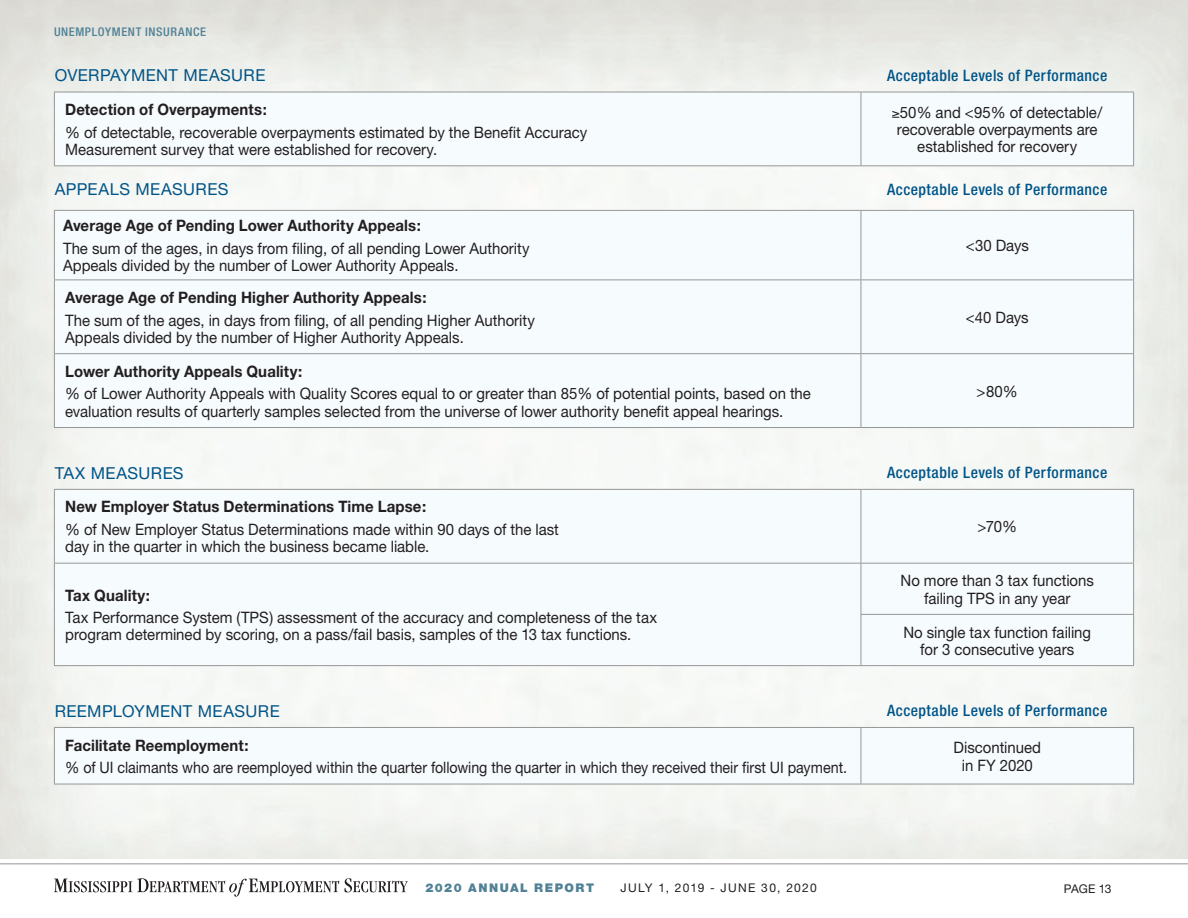
<style>
.page{position:relative;width:1188px;height:918px;background:#fff}
.page>*{position:absolute;margin:0;border:0;box-sizing:border-box;transform-origin:0 0}
.UI_AndOtherSubsInsid{font:16.5px "Helvetica Neue";letter-spacing:.025em;color:#005487}
.TableTextRev2014{font:15.75px/17.2px "Helvetica Neue";color:#231f20;scale:.95 1}
.TableTextRev2014-2{font:700 15.75px "Helvetica Neue";letter-spacing:.01em;color:#231f20;scale:.95 1}
.Ui_AndOtherCondensed{font:500 condensed 15.75px "Helvetica Neue";letter-spacing:.03em;color:#005487}
.TableTextRev2014-3{font:15.75px "Helvetica Neue";color:#231f20;scale:.91 1}
.t1{font:12px "Helvetica Neue";letter-spacing:.1em;color:#231f20}
.NewLittleEyebrows{font:500 condensed 12px "Helvetica Neue";letter-spacing:.05em;color:#508195}
.t2{font:900 12px "Helvetica Neue";letter-spacing:.125em;color:#508195}
</style>
<div class="page">
<div style="left:55px;top:93px;width:1078px;height:72px;background:#f6fbfe"></div>
<hr style="left:54px;top:92px;width:1px;height:73px;background:#969696">
<hr style="left:861px;top:92px;width:1px;height:73px;background:#969696">
<hr style="left:1133px;top:92px;width:1px;height:73px;background:#969696">
<hr style="left:54px;top:165px;width:807px;height:1px;background:#969696">
<hr style="left:861px;top:165px;width:273px;height:1px;background:#969696">
<hr style="left:54px;top:92px;width:807px;height:1px;background:#969696">
<hr style="left:861px;top:92px;width:273px;height:1px;background:#969696">
<div style="left:55px;top:211px;width:1078px;height:216px;background:#f6fbfe"></div>
<hr style="left:54px;top:210px;width:807px;height:1px;background:#969696">
<hr style="left:861px;top:210px;width:273px;height:1px;background:#969696">
<hr style="left:54px;top:211px;width:1px;height:69px;background:#969696">
<hr style="left:861px;top:211px;width:1px;height:69px;background:#969696">
<hr style="left:1133px;top:211px;width:1px;height:69px;background:#969696">
<hr style="left:54px;top:280px;width:807px;height:1px;background:#969696">
<hr style="left:54px;top:280px;width:1px;height:73px;background:#969696">
<hr style="left:861px;top:280px;width:273px;height:1px;background:#969696">
<hr style="left:861px;top:280px;width:1px;height:73px;background:#969696">
<hr style="left:1133px;top:280px;width:1px;height:73px;background:#969696">
<hr style="left:54px;top:353px;width:807px;height:1px;background:#969696">
<hr style="left:54px;top:354px;width:1px;height:73px;background:#969696">
<hr style="left:861px;top:353px;width:273px;height:1px;background:#969696">
<hr style="left:861px;top:354px;width:1px;height:73px;background:#969696">
<hr style="left:1133px;top:354px;width:1px;height:73px;background:#969696">
<hr style="left:54px;top:427px;width:807px;height:1px;background:#969696">
<hr style="left:861px;top:427px;width:273px;height:1px;background:#969696">
<div style="left:55px;top:490px;width:1078px;height:175px;background:#f6fbfe"></div>
<hr style="left:54px;top:489px;width:807px;height:1px;background:#969696">
<hr style="left:861px;top:489px;width:273px;height:1px;background:#969696">
<hr style="left:54px;top:490px;width:1px;height:73px;background:#969696">
<hr style="left:861px;top:490px;width:1px;height:73px;background:#969696">
<hr style="left:1133px;top:490px;width:1px;height:73px;background:#969696">
<hr style="left:54px;top:563px;width:807px;height:1px;background:#969696">
<hr style="left:54px;top:564px;width:1px;height:50px;background:#969696">
<hr style="left:861px;top:563px;width:273px;height:1px;background:#969696">
<hr style="left:861px;top:564px;width:1px;height:50px;background:#969696">
<hr style="left:1133px;top:564px;width:1px;height:50px;background:#969696">
<hr style="left:54px;top:614px;width:1px;height:51px;background:#969696">
<hr style="left:861px;top:614px;width:273px;height:1px;background:#969696">
<hr style="left:861px;top:615px;width:1px;height:50px;background:#969696">
<hr style="left:1133px;top:615px;width:1px;height:50px;background:#969696">
<hr style="left:54px;top:665px;width:807px;height:1px;background:#969696">
<hr style="left:861px;top:665px;width:273px;height:1px;background:#969696">
<div style="left:55px;top:728px;width:1078px;height:56px;background:#f6fbfe"></div>
<hr style="left:54px;top:727px;width:807px;height:1px;background:#969696">
<hr style="left:861px;top:727px;width:273px;height:1px;background:#969696">
<hr style="left:54px;top:728px;width:1px;height:56px;background:#969696">
<hr style="left:861px;top:728px;width:1px;height:56px;background:#969696">
<hr style="left:1133px;top:728px;width:1px;height:56px;background:#969696">
<hr style="left:54px;top:784px;width:807px;height:1px;background:#969696">
<hr style="left:861px;top:784px;width:273px;height:1px;background:#969696">
<svg style="left:54px;top:878px;width:285px;height:19px"></svg>
<svg style="left:345px;top:878px;width:63px;height:14px"></svg>
<hr style="left:0;top:863px;width:1188px;height:1px;background:#969696">
<p class="NewLittleEyebrows" style="left:54px;top:25px;width:154px">UNEMPLOYMENT INSURANCE</p>
<p class="UI_AndOtherSubsInsid" style="left:55px;top:66px;width:212px">OVERPAYMENT MEASURE</p>
<p class="Ui_AndOtherCondensed" style="left:887px;top:66px;width:222px">Acceptable Levels of Performance</p>
<p class="TableTextRev2014-2" style="left:65px;top:100px;width:214px">Detection of Overpayments:</p>
<p class="TableTextRev2014" style="left:65px;top:123px;width:551px">% of detectable, recoverable overpayments estimated by the Benefit Accuracy<br>Measurement survey that were established for recovery.</p>
<p class="TableTextRev2014" style="left:892px;top:103px;width:223px;text-align:center">≥50% and &lt;95% of detectable/ recoverable overpayments are established for recovery</p>
<p class="UI_AndOtherSubsInsid" style="left:55px;top:180px;width:175px">APPEALS MEASURES</p>
<p class="Ui_AndOtherCondensed" style="left:887px;top:180px;width:222px">Acceptable Levels of Performance</p>
<p class="TableTextRev2014-2" style="left:63px;top:216px;width:378px">Average Age of Pending Lower Authority Appeals:</p>
<p class="TableTextRev2014" style="left:63px;top:240px;width:493px">The sum of the ages, in days from filing, of all pending Lower Authority<br>Appeals divided by the number of Lower Authority Appeals.</p>
<p class="TableTextRev2014" style="left:966px;top:237px;width:68px">&lt;30 Days</p>
<p class="TableTextRev2014-2" style="left:65px;top:288px;width:382px">Average Age of Pending Higher Authority Appeals:</p>
<p class="TableTextRev2014" style="left:65px;top:311px;width:496px">The sum of the ages, in days from filing, of all pending Higher Authority<br>Appeals divided by the number of Higher Authority Appeals.</p>
<p class="TableTextRev2014" style="left:966px;top:309px;width:68px">&lt;40 Days</p>
<p class="TableTextRev2014-2" style="left:65px;top:361px;width:251px">Lower Authority Appeals Quality:</p>
<p class="TableTextRev2014" style="left:65px;top:385px;width:787px">% of Lower Authority Appeals with Quality Scores equal to or greater than 85% of potential points, based on the evaluation results of quarterly samples selected from the universe of lower authority benefit appeal hearings.</p>
<p class="TableTextRev2014" style="left:977px;top:382px;width:45px">&gt;80%</p>
<p class="UI_AndOtherSubsInsid" style="left:55px;top:463px;width:130px">TAX MEASURES</p>
<p class="Ui_AndOtherCondensed" style="left:887px;top:463px;width:222px">Acceptable Levels of Performance</p>
<p class="TableTextRev2014-2" style="left:65px;top:497px;width:382px">New Employer Status Determinations Time Lapse:</p>
<p class="TableTextRev2014" style="left:65px;top:521px;width:521px">% of New Employer Status Determinations made within 90 days of the last day in the quarter in which the business became liable.</p>
<p class="TableTextRev2014" style="left:977px;top:518px;width:43px">&gt;70%</p>
<p class="TableTextRev2014-2" style="left:65px;top:585px;width:91px">Tax Quality:</p>
<p class="TableTextRev2014" style="left:65px;top:609px;width:625px">Tax Performance System (TPS) assessment of the accuracy and completeness of the tax program determined by scoring, on a pass/fail basis, samples of the 13 tax functions.</p>
<p class="TableTextRev2014" style="left:901px;top:572px;width:205px;text-align:center">No more than 3 tax functions failing TPS in any year</p>
<p class="TableTextRev2014" style="left:903px;top:623px;width:199px;text-align:center">No single tax function failing for 3 consecutive years</p>
<p class="UI_AndOtherSubsInsid" style="left:55px;top:701px;width:227px">REEMPLOYMENT MEASURE</p>
<p class="Ui_AndOtherCondensed" style="left:887px;top:701px;width:222px">Acceptable Levels of Performance</p>
<p class="TableTextRev2014-2" style="left:65px;top:735px;width:195px">Facilitate Reemployment:</p>
<p class="TableTextRev2014-3" style="left:65px;top:758px;width:861px">% of UI claimants who are reemployed within the quarter following the quarter in which they received their first UI payment.</p>
<p class="TableTextRev2014" style="left:953px;top:739px;width:94px;text-align:center">Discontinued in FY 2020</p>
<p class="t2" style="left:426px;top:880px;width:170px">2020 ANNUAL REPORT</p>
<p class="t1" style="left:620px;top:880px;width:198px">JULY 1, 2019 - JUNE 30, 2020</p>
<p class="t1" style="left:1064px;top:881px;width:49px">PAGE 13</p>
</div>
